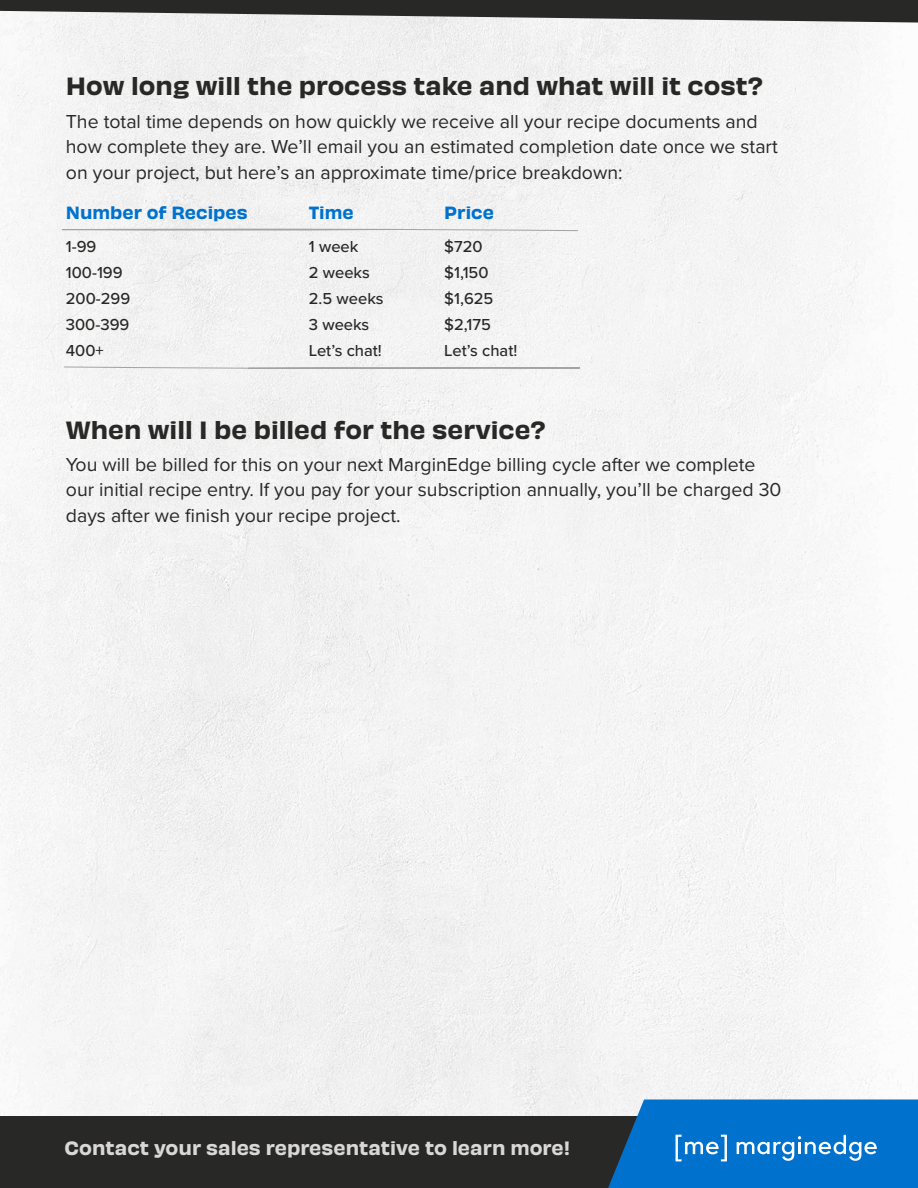
<style>
.page{position:relative;width:918px;height:1188px;background:#fff}
.page>*{position:absolute;margin:0;border:0;box-sizing:border-box;transform-origin:0 0}
.t1{font:23.25px "Obviously Semi";color:#282827}
.t2{font:19.5px/25.5px "Proxima Nova";color:#282827}
.t3{font:18px "Obviously Semi";color:#d9d8d6}
.t4{font:500 16.5px "Proxima Nova";color:#282827}
.t5{font:16.5px "Obviously Semi";color:#0072ce}
</style>
<div class="page">
<div style="left:0;top:23px;width:918px;height:1093px;background:#f4f4f4"></div>
<svg style="left:0;top:0;width:918px;height:23px"></svg>
<div style="left:0;top:1116px;width:918px;height:72px;background:#282827"></div>
<svg style="left:599px;top:1100px;width:319px;height:88px;background:#1376c6"></svg>
<svg style="left:61px;top:229px;width:517px;height:2px"></svg>
<svg style="left:63px;top:366px;width:518px;height:3px"></svg>
<p class="t1" style="left:66px;top:68px;width:699px">How long will the process take and what will it cost?</p>
<p class="t2" style="left:66px;top:107px;width:713px">The total time depends on how quickly we receive all your recipe documents and how complete they are. We’ll email you an estimated completion date once we start on your project, but here’s an approximate time/price breakdown:</p>
<p class="t5" style="left:66px;top:200px;width:183px">Number of Recipes</p>
<p class="t5" style="left:309px;top:200px;width:46px">Time</p>
<p class="t5" style="left:444px;top:200px;width:51px">Price</p>
<p class="t4" style="left:66px;top:234px;width:32px">1-99</p>
<p class="t4" style="left:309px;top:234px;width:51px">1 week</p>
<p class="t4" style="left:444px;top:234px;width:40px">$720</p>
<p class="t4" style="left:66px;top:260px;width:58px">100-199</p>
<p class="t4" style="left:309px;top:260px;width:62px">2 weeks</p>
<p class="t4" style="left:444px;top:260px;width:46px">$1,150</p>
<p class="t4" style="left:66px;top:286px;width:66px">200-299</p>
<p class="t4" style="left:309px;top:286px;width:76px">2.5 weeks</p>
<p class="t4" style="left:444px;top:286px;width:51px">$1,625</p>
<p class="t4" style="left:66px;top:312px;width:65px">300-399</p>
<p class="t4" style="left:309px;top:312px;width:62px">3 weeks</p>
<p class="t4" style="left:444px;top:312px;width:48px">$2,175</p>
<p class="t4" style="left:66px;top:338px;width:39px">400+</p>
<p class="t4" style="left:309px;top:338px;width:75px">Let’s chat!</p>
<p class="t4" style="left:444px;top:338px;width:75px">Let’s chat!</p>
<p class="t1" style="left:66px;top:411px;width:482px">When will I be billed for the service?</p>
<p class="t2" style="left:66px;top:451px;width:717px">You will be billed for this on your next MarginEdge billing cycle after we complete our initial recipe entry. If you pay for your subscription annually, you’ll be charged 30 days after we finish your recipe project.</p>
<p class="t3" style="left:65px;top:1134px;width:507px">Contact your sales representative to learn more!</p>
</div>
